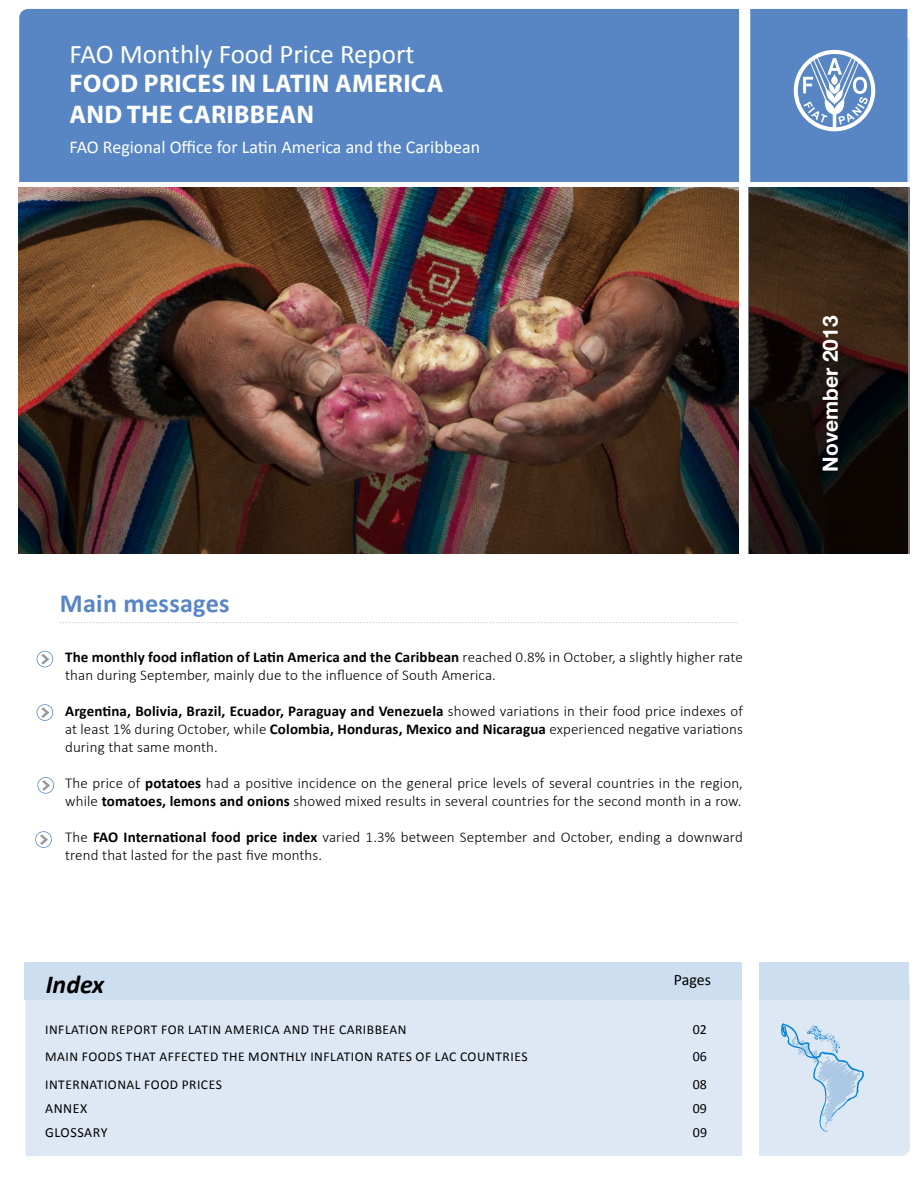
<style>
.page{position:relative;width:918px;height:1188px;background:#fff}
.page>*{position:absolute;margin:0;border:0;box-sizing:border-box;transform-origin:0 0}
.t1{font:27px "Calibri";color:#fff}
.t2{font:700 26.25px "Calibri";letter-spacing:.01em;color:#5886c5}
.t3{font:italic 700 25.95px "Calibri";color:#000}
.t4{font:700 25.5px/30.8px "Myriad Pro";letter-spacing:.01em;color:#fff}
.t5{font:700 21px "Helvetica Neue";color:#fff}
.t6{font:18px "Calibri";color:#fff}
.t7{font:15.9px "Calibri";letter-spacing:-.005em;color:#000}
.t8{font:300 15px/18px "Calibri";letter-spacing:.01em;color:#000}
.t9{font:13.95px "Calibri";letter-spacing:.035em;color:#000}
.t10{font:13.5px "Calibri";letter-spacing:.04em;color:#000}
.s1{font-weight:700}
</style>
<div class="page">
<div style="left:756px;top:984px;width:154px;height:174px;background:#dee8f5"></div>
<div style="left:25px;top:967px;width:723px;height:191px;background:#dee8f5"></div>
<div style="left:750px;top:9px;width:157px;height:185px;background:#5886c5"></div>
<div style="left:19px;top:9px;width:722px;height:183px;background:#5886c5"></div>
<svg style="left:793px;top:49px;width:82px;height:82px"></svg>
<div style="left:37px;top:651px;width:16px;height:16px;border:2px solid #5886c5;border-radius:50%"></div>
<svg style="left:37px;top:652px;width:15px;height:15px"></svg>
<svg style="left:41px;top:654px;width:8px;height:11px"></svg>
<div style="left:37px;top:704px;width:16px;height:17px;border:2px solid #5886c5;border-radius:50%"></div>
<div style="left:37px;top:705px;width:15px;height:15px;background:#fff;border-radius:50%"></div>
<svg style="left:41px;top:707px;width:8px;height:11px"></svg>
<div style="left:37px;top:777px;width:17px;height:17px;border:2px solid #5886c5;border-radius:50%"></div>
<div style="left:38px;top:778px;width:15px;height:15px;background:#fff;border-radius:50%"></div>
<svg style="left:42px;top:780px;width:8px;height:11px"></svg>
<div style="left:35px;top:831px;width:17px;height:17px;border:2px solid #5886c5;border-radius:50%"></div>
<svg style="left:36px;top:832px;width:15px;height:15px"></svg>
<svg style="left:40px;top:834px;width:8px;height:11px"></svg>
<svg style="left:60px;top:622px;width:677px;height:1px"></svg>
<img style="left:18px;top:187px;width:721px;height:366px">
<div style="left:739px;top:0;width:10px;height:622px;background:#fff"></div>
<div style="left:25px;top:962px;width:884px;height:38px;background:#ccdef0"></div>
<svg style="left:781px;top:1023px;width:83px;height:109px"></svg>
<div style="left:742px;top:938px;width:17px;height:250px;background:#fff"></div>
<div style="left:18px;top:182px;width:900px;height:5px;background:#fff"></div>
<svg style="left:749px;top:187px;width:161px;height:366px"></svg>
<h1 class="t1" style="left:70px;top:37px;width:347px">FAO MONTHLY FOOD PRICE REPORT</h1>
<h3 class="t4" style="left:70px;top:68px;width:375px">FOOD PRICES IN LATIN AMERICA<br>AND THE CARIBBEAN</h3>
<p class="t6" style="left:70px;top:136px;width:412px">FAO REGIONAL OFFICE FOR LATIN AMERICA AND THE CARIBBEAN</p>
<h2 class="t2" style="left:60px;top:586px;width:171px">Main messages</h2>
<p class="t8" style="left:65px;top:648px;width:679px"><span class="s1">The monthly food inflation of Latin America and the Caribbean</span> reached 0.8% in October, a slightly higher rate than during September, mainly due to the influence of South America.</p>
<p class="t8" style="left:65px;top:702px;width:679px;text-align:justify"><span class="s1">Argentina, Bolivia, Brazil, Ecuador, Paraguay and Venezuela</span> showed variations in their food price indexes of at least 1% during October, while <span class="s1">Colombia, Honduras, Mexico and Nicaragua</span> experienced negative variations during that same month.</p>
<p class="t8" style="left:65px;top:774px;width:679px">The price of <span class="s1">potatoes</span> had a positive incidence on the general price levels of several countries in the region, while <span class="s1">tomatoes, lemons and onions</span> showed mixed results in several countries for the second month in a row.</p>
<p class="t8" style="left:65px;top:828px;width:679px">The <span class="s1">FAO International food price index</span> varied 1.3% between September and October, ending a downward trend that lasted for the past five months.</p>
<h3 class="t3" style="left:46px;top:968px;width:60px">Index</h3>
<p class="t7" style="left:674px;top:970px;width:38px">PAGES</p>
<p class="t10" style="left:45px;top:1021px;width:90px">INFLATION REPOR</p>
<p class="t10" style="left:151px;top:1021px;width:19px">T FOR</p>
<p class="t10" style="left:188px;top:1021px;width:72px">LATI N AM ERICA</p>
<p class="t10" style="left:283px;top:1021px;width:125px">AND THE CARI BBEAN</p>
<p class="t9" style="left:693px;top:1020px;width:16px">02</p>
<p class="t10" style="left:45px;top:1048px;width:46px">MAI N FOO</p>
<p class="t10" style="left:107px;top:1048px;width:422px">DS THAT AFF ECTED THE MO NTHLY I NFLATIO N RATES OF LAC CO UNTRI ES</p>
<p class="t9" style="left:693px;top:1047px;width:16px">06</p>
<p class="t10" style="left:45px;top:1076px;width:108px">INTERNATIO NAL FOO</p>
<p class="t10" style="left:170px;top:1076px;width:20px">D PRIC</p>
<p class="t10" style="left:209px;top:1076px;width:15px">ES</p>
<p class="t9" style="left:693px;top:1076px;width:16px">08</p>
<p class="t9" style="left:45px;top:1100px;width:44px">ANNEX</p>
<p class="t9" style="left:693px;top:1100px;width:16px">09</p>
<p class="t9" style="left:45px;top:1124px;width:64px">GLOSSARY</p>
<p class="t9" style="left:693px;top:1124px;width:16px">09</p>
<h3 class="t5" style="left:817px;top:472px;width:157px;rotate:-90deg">November 2013</h3>
</div>
